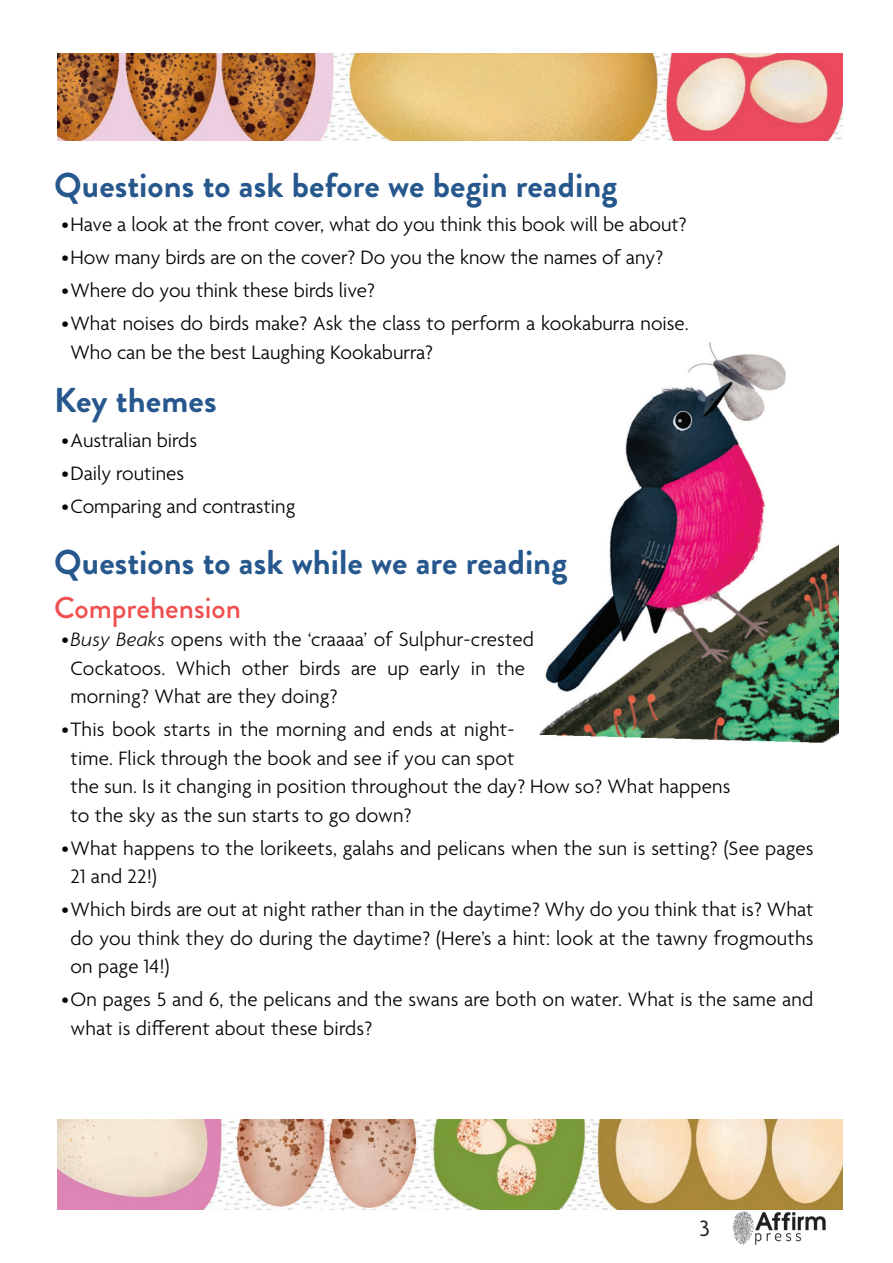
<style>
.page{position:relative;width:893px;height:1263px;background:#fff}
.page>*{position:absolute;margin:0;border:0;box-sizing:border-box;transform-origin:0 0}
.t1{font:700 34.5px "Brandon Grotesque";color:#27588d}
.t2{font:500 30px "Brandon Grotesque";color:#ef4f4e}
.t3{font:24px "Agenda";color:#231f20}
.t4{font:300 21px/28.5px "Agenda";letter-spacing:.01em;color:#040503}
.s1{font-style:italic}
</style>
<div class="page">
<img style="left:733px;top:1211px;width:93px;height:34px">
<img style="left:57px;top:53px;width:785px;height:87px">
<img style="left:57px;top:1119px;width:785px;height:91px">
<img style="left:539px;top:342px;width:300px;height:401px">
<h1 class="t1" style="left:54px;top:161px;width:565px">Questions to ask before we begin reading</h1>
<p class="t4" style="left:62px;top:211px;width:627px">•Have a look at the front cover, what do you think this book will be about?</p>
<p class="t4" style="left:62px;top:244px;width:603px">•How many birds are on the cover? Do you the know the names of any?</p>
<p class="t4" style="left:62px;top:277px;width:315px">•Where do you think these birds live?</p>
<p class="t4" style="left:71px;top:310px;width:620px;text-indent:-9px">•What noises do birds make? Ask the class to perform a kookaburra noise.<br>Who can be the best Laughing Kookaburra?</p>
<h1 class="t1" style="left:54px;top:376px;width:164px">Key themes</h1>
<p class="t4" style="left:62px;top:427px;width:137px">•Australian birds</p>
<p class="t4" style="left:62px;top:460px;width:124px">•Daily routines</p>
<p class="t4" style="left:62px;top:493px;width:235px">•Comparing and contrasting</p>
<h1 class="t1" style="left:54px;top:538px;width:515px">Questions to ask while we are reading</h1>
<h2 class="t2" style="left:54px;top:587px;width:188px">Comprehension</h2>
<p class="t4" style="left:71px;top:627px;width:465px;text-indent:-9px">•<span class="s1">Busy Beaks</span> opens with the ‘craaaa’ of Sulphur-crested<br>Cockatoos. Which other birds are up early in the morning? What are they doing?</p>
<p class="t4" style="left:71px;top:717px;width:662px;text-indent:-9px">•This book starts in the morning and ends at night-<br>time. Flick through the book and see if you can spot<br>the sun. Is it changing in position throughout the day? How so? What happens to the sky as the sun starts to go down?</p>
<p class="t4" style="left:71px;top:835px;width:744px;text-indent:-9px">•What happens to the lorikeets, galahs and pelicans when the sun is setting? (See pages<br>21 and 22!)</p>
<p class="t4" style="left:71px;top:896px;width:745px;text-align:justify;text-indent:-9px">•Which birds are out at night rather than in the daytime? Why do you think that is? What do you think they do during the daytime? (Here’s a hint: look at the tawny frogmouths on page 14!)</p>
<p class="t4" style="left:71px;top:986px;width:744px;text-indent:-9px">•On pages 5 and 6, the pelicans and the swans are both on water. What is the same and what is different about these birds?</p>
<p class="t3" style="left:699px;top:1215px;width:12px">3</p>
</div>
